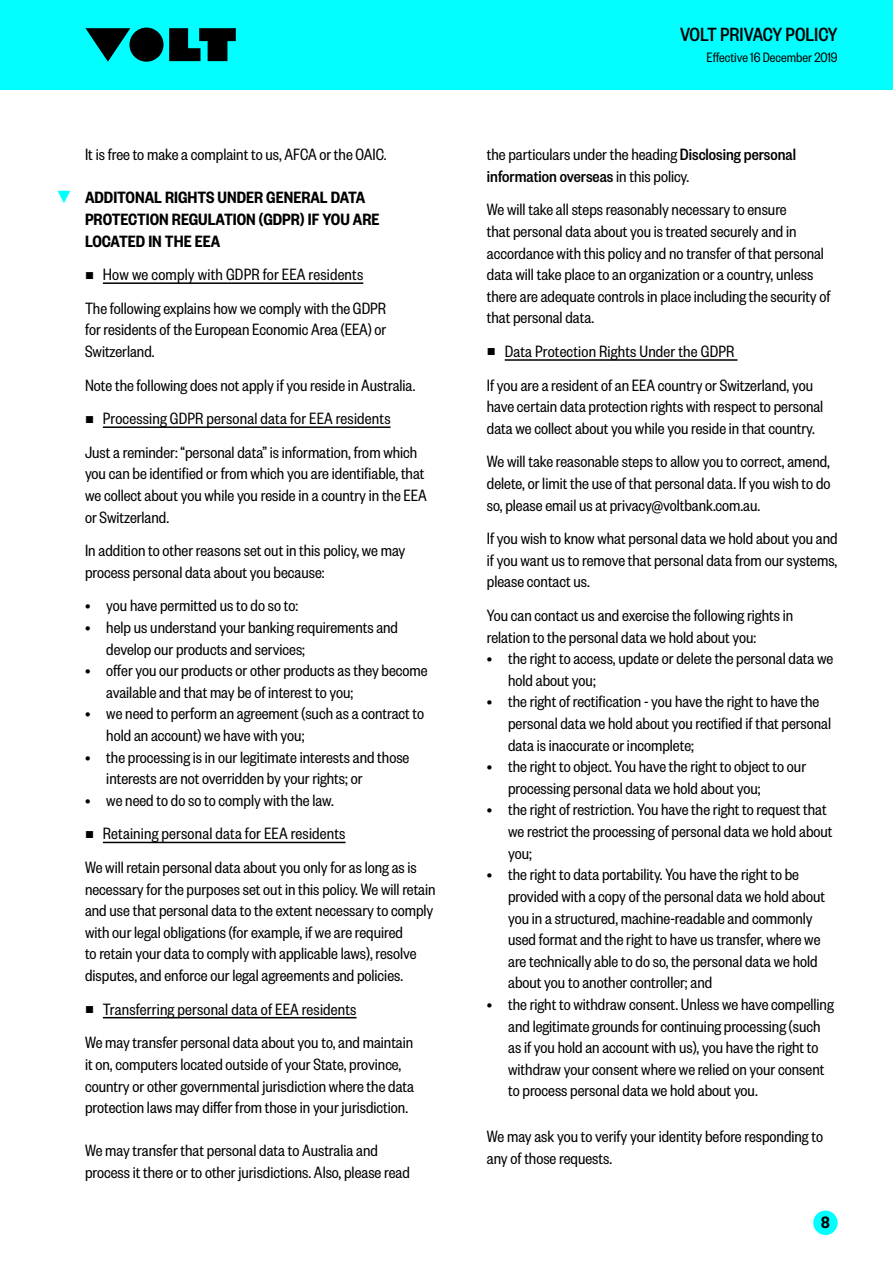
<style>
.page{position:relative;width:893px;height:1263px;background:#fff}
.page>*{position:absolute;margin:0;border:0;box-sizing:border-box;transform-origin:0 0}
.t1{font:500 21px "Founders Grotesk Cond";color:#000}
.t2{font:18px/21.6px "Founders Grotesk Cond";color:#000}
.t3{font:600 18px/21.6px "Founders Grotesk Cond";color:#000}
.t4{font:15px "Founders Grotesk Cond";color:#000}
.s1{font-family:"Arial";font-weight:700;color:#01ffff}
.s2{font-family:"Arial";font-size:15px}
.s3{font-weight:500}
</style>
<div class="page">
<div style="left:0;top:0;width:893px;height:89px;background:#01ffff"></div>
<svg style="left:169px;top:28px;width:67px;height:33px"></svg>
<div style="left:129px;top:28px;width:35px;height:34px;background:#000;border-radius:50%"></div>
<svg style="left:85px;top:28px;width:45px;height:34px"></svg>
<div style="left:813px;top:1210px;width:25px;height:25px;background:#01ffff;border-radius:50%"></div>
<hr style="left:103px;top:282px;width:260px;height:2px;background:#000">
<hr style="left:103px;top:426px;width:288px;height:2px;background:#000">
<hr style="left:103px;top:842px;width:243px;height:1px;background:#000">
<hr style="left:103px;top:1017px;width:254px;height:1px;background:#000">
<hr style="left:505px;top:359px;width:232px;height:2px;background:#000">
<p class="t2" style="left:85px;top:143px;width:303px">It is free to make a complaint to us, AFCA or the OAIC.</p>
<p class="t3" style="left:85px;top:186px;width:296px;text-indent:-30px"><span class="s1">▼</span> ADDITONAL RIGHTS UNDER GENERAL DATA<br>PROTECTION REGULATION (GDPR) IF YOU ARE<br>LOCATED IN THE EEA</p>
<p class="t2" style="left:85px;top:257px;width:302px;line-height:33.6px"><span class="s2">■</span> How we comply with GDPR for EEA residents<br>The following explains how we comply with the GDPR</p>
<p class="t2" style="left:85px;top:318px;width:303px">for residents of the European Economic Area (EEA) or<br>Switzerland.</p>
<p class="t2" style="left:85px;top:373px;width:332px">Note the following does not apply if you reside in Australia.</p>
<p class="t2" style="left:85px;top:401px;width:334px;line-height:33.6px"><span class="s2">■</span> Processing GDPR personal data for EEA residents<br>Just a reminder: “personal data” is information, from which</p>
<p class="t2" style="left:85px;top:462px;width:343px">you can be identified or from which you are identifiable, that we collect about you while you reside in a country in the EEA or Switzerland.</p>
<p class="t2" style="left:85px;top:539px;width:322px">In addition to other reasons set out in this policy, we may process personal data about you because:</p>
<p class="t2" style="left:85px;top:594px;width:215px">• you have permitted us to do so to:</p>
<p class="t2" style="left:106px;top:616px;width:293px;text-indent:-21px">• help us understand your banking requirements and develop our products and services;</p>
<p class="t2" style="left:106px;top:659px;width:323px;text-indent:-21px">• offer you our products or other products as they become available and that may be of interest to you;</p>
<p class="t2" style="left:106px;top:702px;width:319px;text-indent:-21px">• we need to perform an agreement (such as a contract to hold an account) we have with you;</p>
<p class="t2" style="left:106px;top:745px;width:305px;text-indent:-21px">• the processing is in our legitimate interests and those interests are not overridden by your rights; or</p>
<p class="t2" style="left:85px;top:789px;width:250px">• we need to do so to comply with the law.</p>
<p class="t2" style="left:85px;top:816px;width:333px;line-height:33.6px"><span class="s2">■</span> Retaining personal data for EEA residents<br>We will retain personal data about you only for as long as is</p>
<p class="t2" style="left:85px;top:877px;width:352px">necessary for the purposes set out in this policy. We will retain and use that personal data to the extent necessary to comply with our legal obligations (for example, if we are required<br>to retain your data to comply with applicable laws), resolve disputes, and enforce our legal agreements and policies.</p>
<p class="t2" style="left:85px;top:991px;width:330px;line-height:33.6px"><span class="s2">■</span> Transferring personal data of EEA residents<br>We may transfer personal data about you to, and maintain</p>
<p class="t2" style="left:85px;top:1053px;width:330px">it on, computers located outside of your State, province, country or other governmental jurisdiction where the data protection laws may differ from those in your jurisdiction.</p>
<p class="t2" style="left:85px;top:1139px;width:326px">We may transfer that personal data to Australia and process it there or to other jurisdictions. Also, please read</p>
<p class="t1" style="left:680px;top:22px;width:159px">VOLT PRIVACY POLICY</p>
<p class="t4" style="left:707px;top:48px;width:133px">Effective 16 December 2019</p>
<p class="t2" style="left:487px;top:143px;width:311px">the particulars under the heading <span class="s3">Disclosing personal information overseas</span> in this policy.</p>
<p class="t2" style="left:487px;top:198px;width:345px">We will take all steps reasonably necessary to ensure<br>that personal data about you is treated securely and in accordance with this policy and no transfer of that personal data will take place to an organization or a country, unless there are adequate controls in place including the security of that personal data.</p>
<p class="t2" style="left:487px;top:334px;width:328px;line-height:33.6px"><span class="s2">■</span> Data Protection Rights Under the GDPR<br>If you are a resident of an EEA country or Switzerland, you</p>
<p class="t2" style="left:487px;top:395px;width:338px">have certain data protection rights with respect to personal data we collect about you while you reside in that country.</p>
<p class="t2" style="left:487px;top:450px;width:345px;text-align:justify">We will take reasonable steps to allow you to correct, amend, delete, or limit the use of that personal data. If you wish to do so, please email us at privacy@voltbank.com.au.</p>
<p class="t2" style="left:487px;top:527px;width:352px;text-align:justify">If you wish to know what personal data we hold about you and if you want us to remove that personal data from our systems, please contact us.</p>
<p class="t2" style="left:487px;top:604px;width:308px">You can contact us and exercise the following rights in relation to the personal data we hold about you:</p>
<p class="t2" style="left:508px;top:647px;width:327px;text-indent:-21px">• the right to access, update or delete the personal data we hold about you;</p>
<p class="t2" style="left:508px;top:690px;width:325px;text-indent:-21px">• the right of rectification - you have the right to have the personal data we hold about you rectified if that personal data is inaccurate or incomplete;</p>
<p class="t2" style="left:508px;top:755px;width:299px;text-indent:-21px">• the right to object. You have the right to object to our processing personal data we hold about you;</p>
<p class="t2" style="left:508px;top:798px;width:326px;text-indent:-21px">• the right of restriction. You have the right to request that we restrict the processing of personal data we hold about you;</p>
<p class="t2" style="left:508px;top:863px;width:318px;text-indent:-21px">• the right to data portability. You have the right to be provided with a copy of the personal data we hold about you in a structured, machine-readable and commonly used format and the right to have us transfer, where we are technically able to do so, the personal data we hold about you to another controller; and</p>
<p class="t2" style="left:508px;top:993px;width:327px;text-indent:-21px">• the right to withdraw consent. Unless we have compelling and legitimate grounds for continuing processing (such as if you hold an account with us), you have the right to withdraw your consent where we relied on your consent to process personal data we hold about you.</p>
<p class="t2" style="left:487px;top:1125px;width:338px">We may ask you to verify your identity before responding to any of those requests.</p>
<p class="t3" style="left:821px;top:1211px;width:10px">8</p>
</div>
